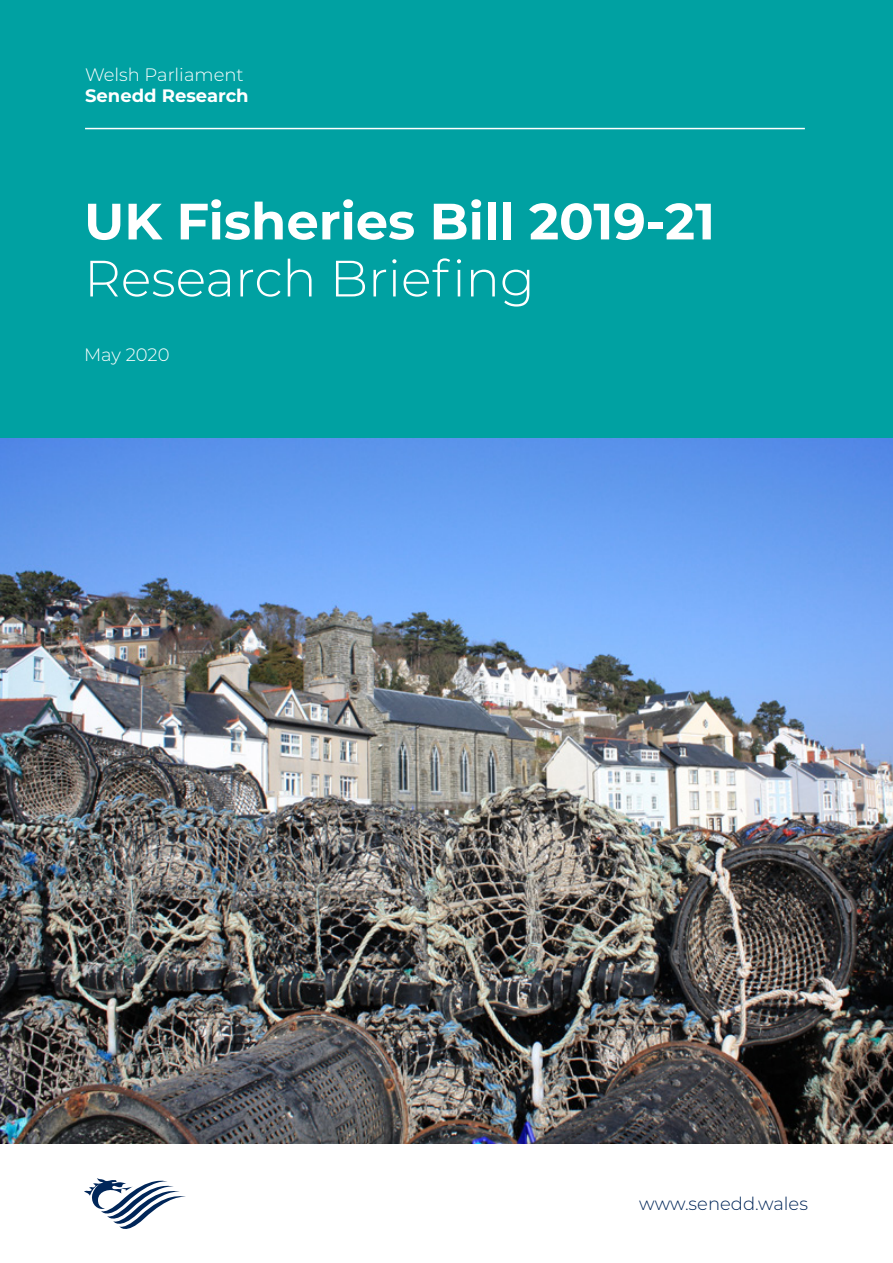
<style>
.page{position:relative;width:893px;height:1263px;background:#fff}
.page>*{position:absolute;margin:0;border:0;box-sizing:border-box;transform-origin:0 0}
.t1{font:700 51px "Montserrat";color:#fff}
.t2{font:300 51px "Montserrat";color:#fff}
.t3{font:300 18px "Montserrat";color:#fff}
.t4{font:300 18px "Montserrat";color:#002659}
.t5{font:700 18px "Montserrat";color:#fff}
</style>
<div class="page">
<div style="left:0;top:0;width:893px;height:1144px;background:#00a1a2"></div>
<hr style="left:85px;top:128px;width:720px;height:1px;background:#fff">
<svg style="left:84px;top:1178px;width:102px;height:51px"></svg>
<img style="left:0;top:438px;width:893px;height:706px">
<p class="t3" style="left:85px;top:62px;width:160px">Welsh Parliament</p>
<p class="t5" style="left:85px;top:83px;width:165px">Senedd Research</p>
<h1 class="t1" style="left:84px;top:185px;width:632px">UK Fisheries Bill 2019-21</h1>
<h1 class="t2" style="left:84px;top:244px;width:452px">Research Briefing</h1>
<p class="t3" style="left:84px;top:342px;width:87px">May 2020</p>
<p class="t4" style="left:639px;top:1191px;width:170px">www.senedd.wales</p>
</div>
